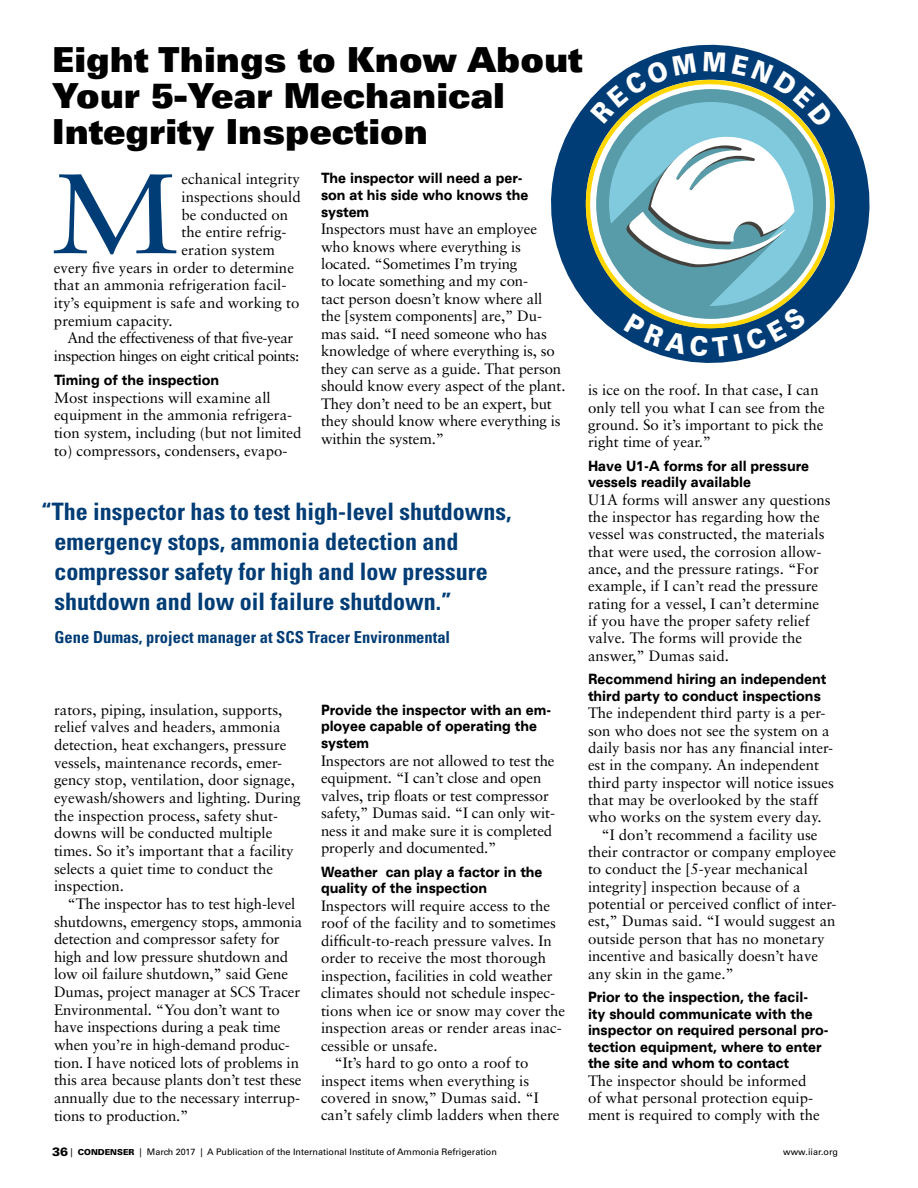
<style>
.page{position:relative;width:918px;height:1188px;background:#fff}
.page>*{position:absolute;margin:0;border:0;box-sizing:border-box;transform-origin:0 0}
.t1{font:113.25px "Sabon";color:#003c75;scale:1.13 1}
.t2{font:34.5px/36px "Univers LT Std X Black Ex";color:#000;scale:.77 1}
.t3{font:700 condensed 24px/30px "Univers LT Std";color:#003c75}
.t4{font:700 condensed 16.5px "Univers LT Std";color:#003c75}
.t5{font:15px/17.4px "Sabon";color:#000}
.t6{font:15px "Sabon";letter-spacing:-.03em;color:#000}
.t7{font:900 expanded 14.25px/16.6px "Univers LT Std";color:#000;scale:.75 1}
.t8{font:9px "Univers LT Std";color:#000}
.s1{font-weight:900;font-size:12px}
.s2{font-weight:900;font-size:8.25px}
</style>
<div class="page">
<svg style="left:551px;top:44px;width:319px;height:319px"></svg>
<svg style="left:571px;top:65px;width:278px;height:278px"></svg>
<svg style="left:590px;top:52px;width:243px;height:305px"></svg>
<h2 class="t2" style="left:52px;top:41px;width:690px">Eight Things to Know About<br>Your 5-Year Mechanical<br>Integrity Inspection</h2>
<p class="t5" style="left:182px;top:170px;width:120px">echanical integrity</p>
<p class="t5" style="left:182px;top:188px;width:121px">inspections should</p>
<p class="t5" style="left:182px;top:206px;width:108px">be conducted on</p>
<p class="t5" style="left:182px;top:223px;width:106px">the entire refrig-</p>
<p class="t5" style="left:182px;top:241px;width:95px">eration system</p>
<p class="t5" style="left:54px;top:259px;width:241px">every five years in order to determine</p>
<p class="t5" style="left:54px;top:276px;width:234px">that an ammonia refrigeration facil-</p>
<p class="t5" style="left:54px;top:294px;width:247px">ity’s equipment is safe and working to</p>
<p class="t5" style="left:54px;top:311px;width:120px">premium capacity.</p>
<p class="t6" style="left:67px;top:329px;width:227px">And the effectiveness of that five-year</p>
<p class="t6" style="left:54px;top:347px;width:247px">inspection hinges on eight critical points:</p>
<p class="t7" style="left:54px;top:372px;width:222px">Timing of the inspection</p>
<p class="t5" style="left:54px;top:389px;width:249px">Most inspections will examine all equipment in the ammonia refrigera&shy;tion system, including (but not limited to) compressors, condensers, evapo-</p>
<p class="t7" style="left:321px;top:170px;width:278px">The inspector will need a per&shy;son at his side who knows the system</p>
<p class="t5" style="left:321px;top:220px;width:246px">Inspectors must have an employee who knows where everything is located. “Sometimes I’m trying<br>to locate something and my con-<br>tact person doesn’t know where all the [system components] are,” Du&shy;mas said. “I need someone who has knowledge of where everything is, so they can serve as a guide. That person should know every aspect of the plant.<br>They don’t need to be an expert, but they should know where everything is within the system.”</p>
<h1 class="t1" style="left:51px;top:146px;width:115px">M</h1>
<p class="t5" style="left:588px;top:381px;width:238px">is ice on the roof. In that case, I can only tell you what I can see from the ground. So it’s important to pick the right time of year.”</p>
<p class="t7" style="left:588px;top:457px;width:296px">Have U1-A forms for all pressure vessels readily available</p>
<p class="t5" style="left:588px;top:491px;width:244px">U1A forms will answer any questions the inspector has regarding how the vessel was constructed, the materials that were used, the corrosion allow&shy;ance, and the pressure ratings. “For example, if I can’t read the pressure rating for a vessel, I can’t determine if you have the proper safety relief valve. The forms will provide the answer,” Dumas said.</p>
<p class="t7" style="left:588px;top:671px;width:319px">Recommend hiring an independent third party to conduct inspections</p>
<p class="t5" style="left:588px;top:704px;width:239px">The independent third party is a per-</p>
<p class="t5" style="left:588px;top:722px;width:243px">son who does not see the system on a</p>
<p class="t5" style="left:588px;top:739px;width:247px">daily basis nor has any financial inter-</p>
<p class="t5" style="left:588px;top:756px;width:233px">est in the company. An independent</p>
<p class="t5" style="left:588px;top:774px;width:247px">third party inspector will notice issues</p>
<p class="t5" style="left:588px;top:791px;width:232px">that may be overlooked by the staff</p>
<p class="t5" style="left:588px;top:808px;width:235px">who works on the system every day.</p>
<p class="t5" style="left:602px;top:826px;width:218px">“I don’t recommend a facility use</p>
<p class="t5" style="left:588px;top:843px;width:250px">their contractor or company employee</p>
<p class="t5" style="left:588px;top:860px;width:221px">to conduct the [5-year mechanical</p>
<p class="t5" style="left:588px;top:878px;width:214px">integrity] inspection because of a</p>
<p class="t5" style="left:588px;top:895px;width:250px">potential or perceived conflict of inter-</p>
<p class="t5" style="left:588px;top:912px;width:249px">est,” Dumas said. “I would suggest an</p>
<p class="t5" style="left:588px;top:930px;width:238px">outside person that has no monetary</p>
<p class="t5" style="left:588px;top:947px;width:232px">incentive and basically doesn’t have</p>
<p class="t5" style="left:588px;top:964px;width:147px">any skin in the game.”</p>
<p class="t7" style="left:588px;top:988px;width:322px">Prior to the inspection, the facil&shy;ity should communicate with the inspector on required personal pro&shy;tection equipment, where to enter the site and whom to contact</p>
<p class="t5" style="left:588px;top:1072px;width:233px">The inspector should be informed of what personal protection equip&shy;ment is required to comply with the</p>
<h3 class="t3" style="left:55px;top:496px;width:459px;text-indent:-13px">“The inspector has to test high-level shutdowns, emergency stops, ammonia detection and compressor safety for high and low pressure shutdown and low oil failure shutdown.”</h3>
<p class="t4" style="left:55px;top:627px;width:397px">Gene Dumas, project manager at SCS Tracer Environmental</p>
<p class="t5" style="left:54px;top:701px;width:248px">rators, piping, insulation, supports, relief valves and headers, ammonia detection, heat exchangers, pressure vessels, maintenance records, emer&shy;gency stop, ventilation, door signage, eyewash/showers and lighting. During the inspection process, safety shut&shy;downs will be conducted multiple times. So it’s important that a facility selects a quiet time to conduct the inspection.</p>
<p class="t5" style="left:54px;top:895px;width:250px;text-indent:14px">“The inspector has to test high-level shutdowns, emergency stops, ammonia detection and compressor safety for high and low pressure shutdown and low oil failure shutdown,” said Gene Dumas, project manager at SCS Tracer Environmental. “You don’t want to have inspections during a peak time when you’re in high-demand produc&shy;tion. I have noticed lots of problems in this area because plants don’t test these annually due to the necessary interrup&shy;tions to production.”</p>
<p class="t7" style="left:321px;top:701px;width:308px">Provide the inspector with an em&shy;ployee capable of operating the system</p>
<p class="t5" style="left:321px;top:752px;width:236px">Inspectors are not allowed to test the equipment. “I can’t close and open valves, trip floats or test compressor safety,” Dumas said. “I can only wit&shy;ness it and make sure it is completed properly and documented.”</p>
<p class="t7" style="left:321px;top:863px;width:297px">Weather can play a factor in the quality of the inspection</p>
<p class="t5" style="left:321px;top:897px;width:231px">Inspectors will require access to the</p>
<p class="t5" style="left:321px;top:914px;width:236px">roof of the facility and to sometimes</p>
<p class="t5" style="left:321px;top:932px;width:232px">difficult-to-reach pressure valves. In</p>
<p class="t5" style="left:321px;top:949px;width:227px">order to receive the most thorough</p>
<p class="t5" style="left:321px;top:967px;width:233px">inspection, facilities in cold weather</p>
<p class="t5" style="left:321px;top:984px;width:236px">climates should not schedule inspec-</p>
<p class="t5" style="left:321px;top:1002px;width:246px">tions when ice or snow may cover the</p>
<p class="t5" style="left:321px;top:1019px;width:242px">inspection areas or render areas inac-</p>
<p class="t5" style="left:321px;top:1036px;width:118px">cessible or unsafe.</p>
<p class="t5" style="left:334px;top:1054px;width:195px">“It’s hard to go onto a roof to</p>
<p class="t5" style="left:321px;top:1071px;width:210px">inspect items when everything is</p>
<p class="t5" style="left:321px;top:1089px;width:219px">covered in snow,” Dumas said. “I</p>
<p class="t5" style="left:321px;top:1106px;width:240px">can’t safely climb ladders when there</p>
<p class="t8" style="left:52px;top:1146px;width:446px"><span class="s1">36</span> | <span class="s2">CONDENSER</span> | March 2017 | A Publication of the International Institute of Ammonia Refrigeration</p>
<p class="t8" style="left:783px;top:1146px;width:56px">www.iiar.org</p>
</div>
